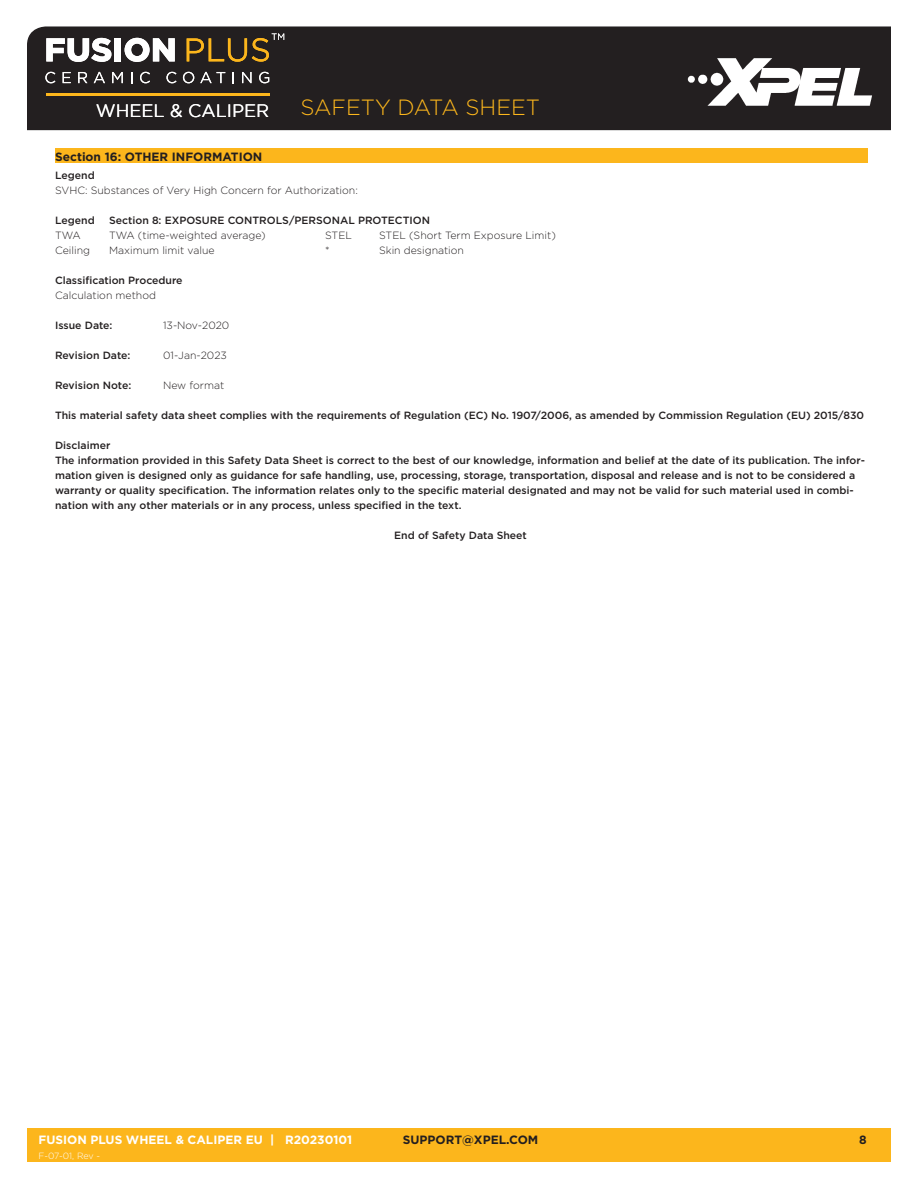
<style>
.page{position:relative;width:918px;height:1188px;background:#fff}
.page>*{position:absolute;margin:0;border:0;box-sizing:border-box;transform-origin:0 0}
.t1{font:300 22.05px "Gotham";color:#fcb61c}
.t2{font:18px "Gotham";color:#fff}
.t3{font:700 12px "Gotham";color:#231f20}
.t4{font:700 12px "Gotham";color:#fff}
.t5{font:500 10.5px/15px "Gotham";color:#231f20}
.t6{font:300 10.5px "Gotham";color:#231f20}
.t7{font:300 9px "Gotham Pro";letter-spacing:-.02em;color:#fff}
</style>
<div class="page">
<div style="left:27px;top:1128px;width:864px;height:34px;background:#fcb61c"></div>
<div style="left:27px;top:26px;width:864px;height:105px;background:#231f20"></div>
<img style="left:683px;top:54px;width:194px;height:58px">
<div style="left:48px;top:101px;width:220px;height:16px;background:#231f20"></div>
<svg style="left:45px;top:72px;width:10px;height:11px"></svg>
<svg style="left:63px;top:72px;width:8px;height:11px"></svg>
<svg style="left:78px;top:72px;width:9px;height:11px"></svg>
<svg style="left:94px;top:72px;width:11px;height:11px"></svg>
<svg style="left:112px;top:72px;width:11px;height:11px"></svg>
<svg style="left:140px;top:72px;width:10px;height:11px"></svg>
<svg style="left:166px;top:72px;width:11px;height:11px"></svg>
<svg style="left:183px;top:72px;width:11px;height:11px"></svg>
<svg style="left:200px;top:72px;width:25px;height:11px"></svg>
<svg style="left:242px;top:72px;width:10px;height:11px"></svg>
<svg style="left:259px;top:72px;width:10px;height:11px"></svg>
<svg style="left:46px;top:38px;width:65px;height:24px"></svg>
<div style="left:115px;top:38px;width:6px;height:23px;background:#fff"></div>
<svg style="left:125px;top:38px;width:50px;height:24px"></svg>
<svg style="left:187px;top:33px;width:97px;height:29px;background:#513f21"></svg>
<hr style="left:46px;top:93px;width:223px;height:3px;background:#fcb61c">
<div style="left:55px;top:148px;width:812px;height:15px;background:#fcb61c"></div>
<h2 class="t2" style="left:96px;top:101px;width:175px">WHEEL &amp; CALIPER</h2>
<h1 class="t1" style="left:300px;top:96px;width:241px">SAFETY DATA SHEET</h1>
<p class="t3" style="left:55px;top:149px;width:209px">Section 16: OTHER INFORMATION</p>
<p class="t5" style="left:55px;top:168px;width:41px">Legend</p>
<p class="t6" style="left:55px;top:185px;width:304px">SVHC: Substances of Very High Concern for Authorization:</p>
<p class="t5" style="left:55px;top:213px;width:41px">Legend</p>
<p class="t5" style="left:109px;top:213px;width:323px">Section 8: EXPOSURE CONTROLS/PERSONAL PROTECTION</p>
<p class="t6" style="left:55px;top:230px;width:27px">TWA</p>
<p class="t6" style="left:109px;top:230px;width:158px">TWA (time-weighted average)</p>
<p class="t6" style="left:325px;top:230px;width:28px">STEL</p>
<p class="t6" style="left:379px;top:230px;width:178px">STEL (Short Term Exposure Limit)</p>
<p class="t6" style="left:55px;top:245px;width:36px">Ceiling</p>
<p class="t6" style="left:109px;top:245px;width:107px">Maximum limit value</p>
<p class="t6" style="left:325px;top:245px;width:6px">*</p>
<p class="t6" style="left:379px;top:245px;width:87px">Skin designation</p>
<p class="t5" style="left:55px;top:273px;width:129px">Classification Procedure</p>
<p class="t6" style="left:55px;top:290px;width:102px">Calculation method</p>
<p class="t5" style="left:55px;top:318px;width:59px">Issue Date:</p>
<p class="t6" style="left:163px;top:320px;width:68px">13-Nov-2020</p>
<p class="t5" style="left:55px;top:348px;width:77px">Revision Date:</p>
<p class="t6" style="left:163px;top:350px;width:65px">01-Jan-2023</p>
<p class="t5" style="left:55px;top:378px;width:78px">Revision Note:</p>
<p class="t6" style="left:163px;top:380px;width:63px">New format</p>
<p class="t5" style="left:55px;top:408px;width:811px">This material safety data sheet complies with the requirements of Regulation (EC) No. 1907/2006, as amended by Commission Regulation (EU) 2015/830</p>
<p class="t5" style="left:55px;top:438px;width:57px">Disclaimer</p>
<p class="t5" style="left:55px;top:453px;width:812px">The information provided in this Safety Data Sheet is correct to the best of our knowledge, information and belief at the date of its publication. The infor&shy;mation given is designed only as guidance for safe handling, use, processing, storage, transportation, disposal and release and is not to be considered a warranty or quality specification. The information relates only to the specific material designated and may not be valid for such material used in combi&shy;nation with any other materials or in any process, unless specified in the text.</p>
<p class="t5" style="left:394px;top:528px;width:134px">End of Safety Data Sheet</p>
<p class="t4" style="left:38px;top:1133px;width:315px">FUSION PLUS WHEEL &amp; CALIPER EU | R20230101</p>
<p class="t3" style="left:403px;top:1133px;width:137px">SUPPORT@XPEL.COM</p>
<p class="t3" style="left:859px;top:1133px;width:9px">8</p>
<p class="t7" style="left:38px;top:1151px;width:63px">F-07-01, Rev -</p>
</div>
